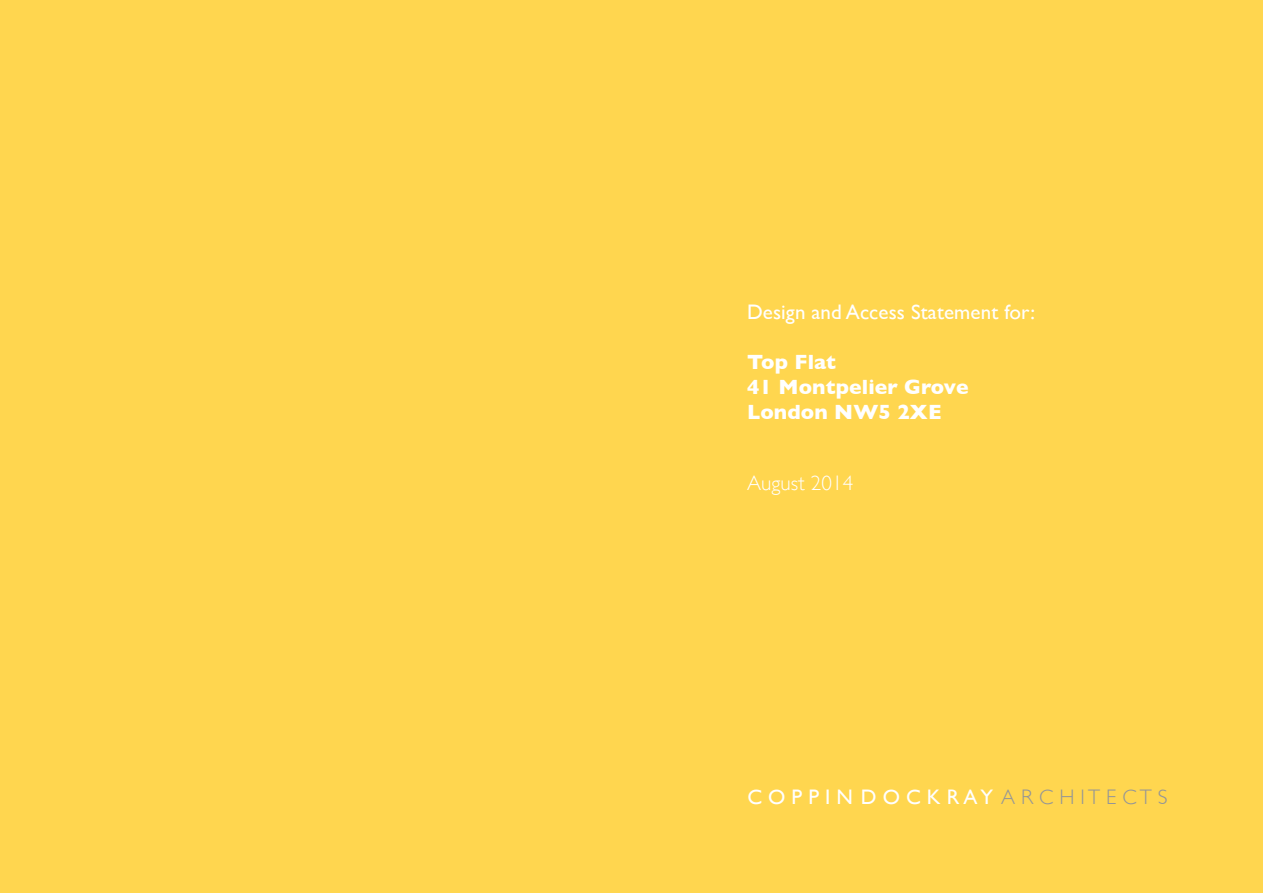
<style>
.page{position:relative;width:1263px;height:893px;background:#ffd64f}
.page>*{position:absolute;margin:0;border:0;box-sizing:border-box;transform-origin:0 0}
.t1{font:21px "Gill Sans";letter-spacing:.005em;color:#fff}
.t2{font:700 21px/25.2px "Gill Sans";letter-spacing:.005em;color:#fff}
.t3{font:300 21px "Gill Sans";letter-spacing:.005em;color:#fff}
.s1{font-weight:300;color:#939598}
</style>
<div class="page">
<p class="t1" style="left:747px;top:299px;width:290px">Design and Access Statement for:</p>
<p class="t2" style="left:747px;top:349px;width:223px">Top Flat<br>41 Montpelier Grove<br>London NW5 2XE</p>
<p class="t3" style="left:747px;top:467px;width:108px">August 2014</p>
<p class="t1" style="left:747px;top:785px;width:422px">C O P P I N D O C K R A Y <span class="s1">A R C H I T E C T S</span></p>
</div>
